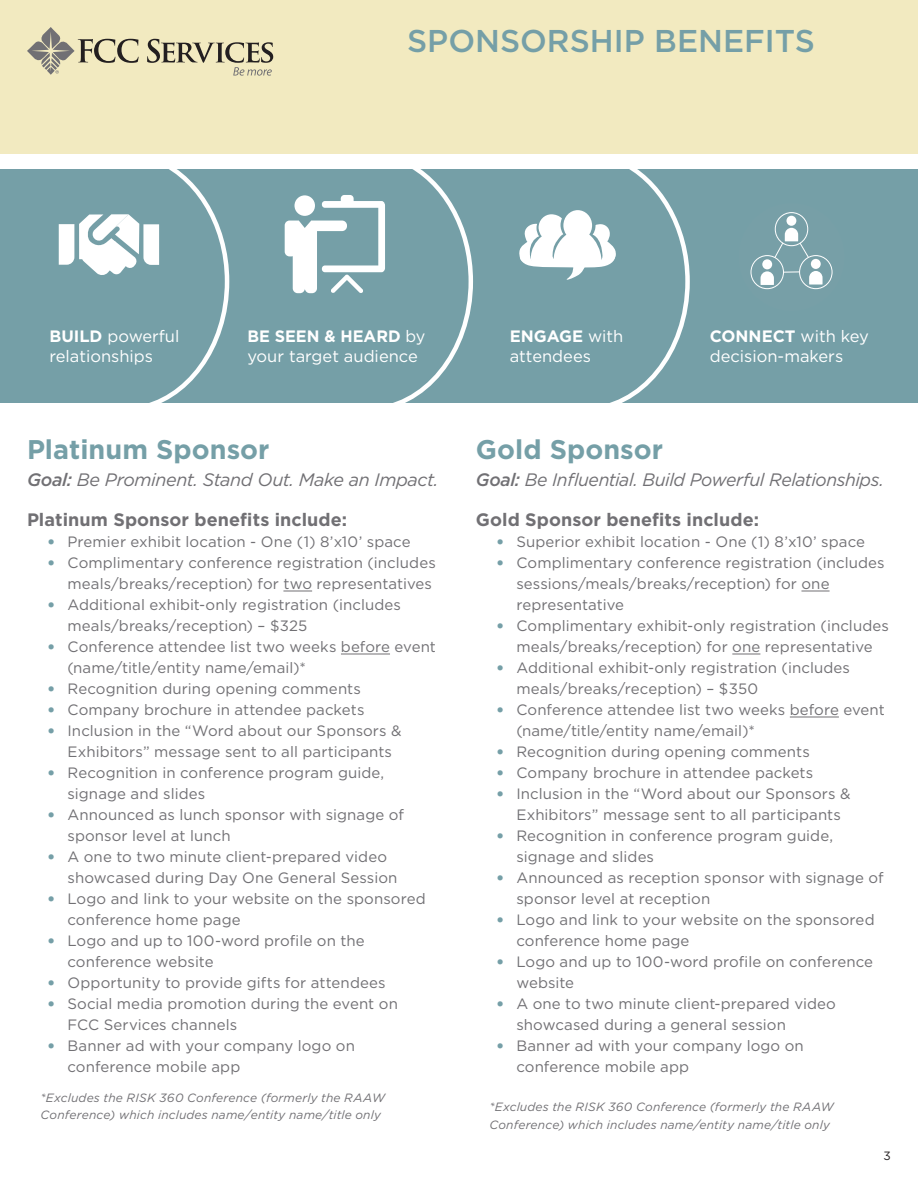
<style>
.page{position:relative;width:918px;height:1188px;background:#fff}
.page>*{position:absolute;margin:0;border:0;box-sizing:border-box;transform-origin:0 0}
.t1{font:500 31.5px "Gotham";color:#759fa7}
._3_5_Side_bar_italic{font:700 27px "Gotham";letter-spacing:.005em;color:#759fa7}
._3_5_Side_bar_italic-2{font:italic 18px "Gotham";letter-spacing:-.025em;color:#717074}
._3_5_Side_bar_italic-3{font:700 18px "Gotham";letter-spacing:.005em;color:#717074}
.t2{font:16.5px/19.8px "Gotham";color:#fff}
.t3{font:15px/21px "Gotham";letter-spacing:.005em;color:#717074}
._3_5_Side_bar_italic-4{font:italic 12px/16.5px "Gotham";letter-spacing:.015em;color:#717074}
.t4{font:12px "Gotham";color:#231f20}
.s1{font-weight:700}
.s2{font-weight:500}
.s3{font-family:"Calibri";font-size:16.5px;color:#759fa7}
</style>
<div class="page">
<div style="left:0;top:0;width:918px;height:154px;background:#f2eac0"></div>
<svg style="left:147px;top:39px;width:126px;height:37px"></svg>
<svg style="left:27px;top:27px;width:112px;height:48px"></svg>
<div style="left:0;top:170px;width:918px;height:233px;background:#759fa7"></div>
<svg style="left:283px;top:591px;width:29px;height:1px"></svg>
<hr style="left:341px;top:654px;width:49px;height:1px;background:#717074">
<svg style="left:801px;top:591px;width:29px;height:1px"></svg>
<svg style="left:732px;top:654px;width:28px;height:1px"></svg>
<hr style="left:790px;top:717px;width:49px;height:1px;background:#717074">
<svg style="left:775px;top:213px;width:33px;height:33px"></svg>
<div style="left:775px;top:212px;width:33px;height:34px;border:1px solid #fff;border-radius:50%"></div>
<svg style="left:751px;top:256px;width:32px;height:33px"></svg>
<div style="left:751px;top:255px;width:33px;height:34px;border:1px solid #fff;border-radius:50%"></div>
<div style="left:799px;top:255px;width:33px;height:34px;border:1px solid #fff;border-radius:50%"></div>
<div style="left:786px;top:216px;width:10px;height:10px;background:#fff;border-radius:50%"></div>
<svg style="left:761px;top:226px;width:62px;height:59px"></svg>
<svg style="left:59px;top:169px;width:173px;height:234px"></svg>
<svg style="left:285px;top:169px;width:190px;height:234px"></svg>
<svg style="left:517px;top:169px;width:175px;height:234px"></svg>
<p class="t1" style="left:407px;top:20px;width:409px">SPONSORSHIP BENEFITS</p>
<p class="t2" style="left:50px;top:326px;width:132px"><span class="s1">BUILD</span> powerful relationships</p>
<p class="t2" style="left:710px;top:326px;width:161px"><span class="s1">CONNECT</span> with key decision-makers</p>
<p class="t2" style="left:247px;top:326px;width:180px"><span class="s1">BE SEEN &amp; HEARD</span> by your target audience</p>
<p class="t2" style="left:510px;top:326px;width:115px"><span class="s1">ENGAGE</span> with attendees</p>
<p class="_3_5_Side_bar_italic" style="left:27px;top:432px;width:244px">Platinum Sponsor</p>
<p class="_3_5_Side_bar_italic-2" style="left:27px;top:468px;width:413px"><span class="s2">Goal:</span> Be Prominent. Stand Out. Make an Impact.</p>
<p class="_3_5_Side_bar_italic-3" style="left:27px;top:508px;width:322px">Platinum Sponsor benefits include:</p>
<p class="t3" style="left:47px;top:531px;width:365px"><span class="s3">•</span> Premier exhibit location - One (1) 8’x10’ space</p>
<p class="t3" style="left:47px;top:552px;width:390px;text-align:right"><span class="s3">•</span> Complimentary conference registration (includes meals/breaks/reception) for two representatives</p>
<p class="t3" style="left:68px;top:594px;width:335px;text-indent:-20px"><span class="s3">•</span> Additional exhibit-only registration (includes meals/breaks/reception) – $325</p>
<p class="t3" style="left:68px;top:636px;width:370px;text-indent:-20px"><span class="s3">•</span> Conference attendee list two weeks before event (name/title/entity name/email)*</p>
<p class="t3" style="left:47px;top:678px;width:315px"><span class="s3">•</span> Recognition during opening comments</p>
<p class="t3" style="left:47px;top:699px;width:319px"><span class="s3">•</span> Company brochure in attendee packets</p>
<p class="t3" style="left:68px;top:720px;width:336px;text-indent:-20px"><span class="s3">•</span> Inclusion in the “Word about our Sponsors &amp;<br>Exhibitors” message sent to all participants</p>
<p class="t3" style="left:68px;top:762px;width:318px;text-indent:-20px"><span class="s3">•</span> Recognition in conference program guide, signage and slides</p>
<p class="t3" style="left:68px;top:804px;width:338px;text-indent:-20px"><span class="s3">•</span> Announced as lunch sponsor with signage of sponsor level at lunch</p>
<p class="t3" style="left:68px;top:846px;width:331px;text-indent:-20px"><span class="s3">•</span> A one to two minute client-prepared video showcased during Day One General Session</p>
<p class="t3" style="left:68px;top:888px;width:360px;text-indent:-20px"><span class="s3">•</span> Logo and link to your website on the sponsored conference home page</p>
<p class="t3" style="left:68px;top:930px;width:299px;text-indent:-20px"><span class="s3">•</span> Logo and up to 100-word profile on the conference website</p>
<p class="t3" style="left:47px;top:972px;width:340px"><span class="s3">•</span> Opportunity to provide gifts for attendees</p>
<p class="t3" style="left:68px;top:993px;width:332px;text-indent:-20px"><span class="s3">•</span> Social media promotion during the event on<br>FCC Services channels</p>
<p class="t3" style="left:68px;top:1035px;width:289px;text-indent:-20px"><span class="s3">•</span> Banner ad with your company logo on conference mobile app</p>
<p class="_3_5_Side_bar_italic-4" style="left:40px;top:1090px;width:346px">*Excludes the RISK 360 Conference (formerly the RAAW<br>Conference) which includes name/entity name/title only</p>
<p class="_3_5_Side_bar_italic" style="left:476px;top:432px;width:189px">Gold Sponsor</p>
<p class="_3_5_Side_bar_italic-2" style="left:476px;top:468px;width:410px"><span class="s2">Goal:</span> Be Influential. Build Powerful Relationships.</p>
<p class="_3_5_Side_bar_italic-3" style="left:476px;top:508px;width:285px">Gold Sponsor benefits include:</p>
<p class="t3" style="left:496px;top:531px;width:370px"><span class="s3">•</span> Superior exhibit location - One (1) 8’x10’ space</p>
<p class="t3" style="left:516px;top:552px;width:370px;text-indent:-20px"><span class="s3">•</span> Complimentary conference registration (includes sessions/meals/breaks/reception) for one representative</p>
<p class="t3" style="left:496px;top:615px;width:394px;text-align:center"><span class="s3">•</span> Complimentary exhibit-only registration (includes meals/breaks/reception) for one representative</p>
<p class="t3" style="left:516px;top:657px;width:335px;text-indent:-20px"><span class="s3">•</span> Additional exhibit-only registration (includes meals/breaks/reception) – $350</p>
<p class="t3" style="left:516px;top:699px;width:370px;text-indent:-20px"><span class="s3">•</span> Conference attendee list two weeks before event (name/title/entity name/email)*</p>
<p class="t3" style="left:496px;top:741px;width:315px"><span class="s3">•</span> Recognition during opening comments</p>
<p class="t3" style="left:496px;top:762px;width:319px"><span class="s3">•</span> Company brochure in attendee packets</p>
<p class="t3" style="left:516px;top:783px;width:336px;text-indent:-20px"><span class="s3">•</span> Inclusion in the “Word about our Sponsors &amp;<br>Exhibitors” message sent to all participants</p>
<p class="t3" style="left:516px;top:825px;width:318px;text-indent:-20px"><span class="s3">•</span> Recognition in conference program guide, signage and slides</p>
<p class="t3" style="left:516px;top:867px;width:369px;text-indent:-20px"><span class="s3">•</span> Announced as reception sponsor with signage of sponsor level at reception</p>
<p class="t3" style="left:516px;top:909px;width:360px;text-indent:-20px"><span class="s3">•</span> Logo and link to your website on the sponsored conference home page</p>
<p class="t3" style="left:516px;top:951px;width:358px;text-indent:-20px"><span class="s3">•</span> Logo and up to 100-word profile on conference website</p>
<p class="t3" style="left:516px;top:993px;width:321px;text-indent:-20px"><span class="s3">•</span> A one to two minute client-prepared video showcased during a general session</p>
<p class="t3" style="left:516px;top:1035px;width:289px;text-indent:-20px"><span class="s3">•</span> Banner ad with your company logo on conference mobile app</p>
<p class="_3_5_Side_bar_italic-4" style="left:489px;top:1098px;width:346px;line-height:18px">*Excludes the RISK 360 Conference (formerly the RAAW<br>Conference) which includes name/entity name/title only</p>
<p class="t4" style="left:884px;top:1148px;width:9px">3</p>
</div>
